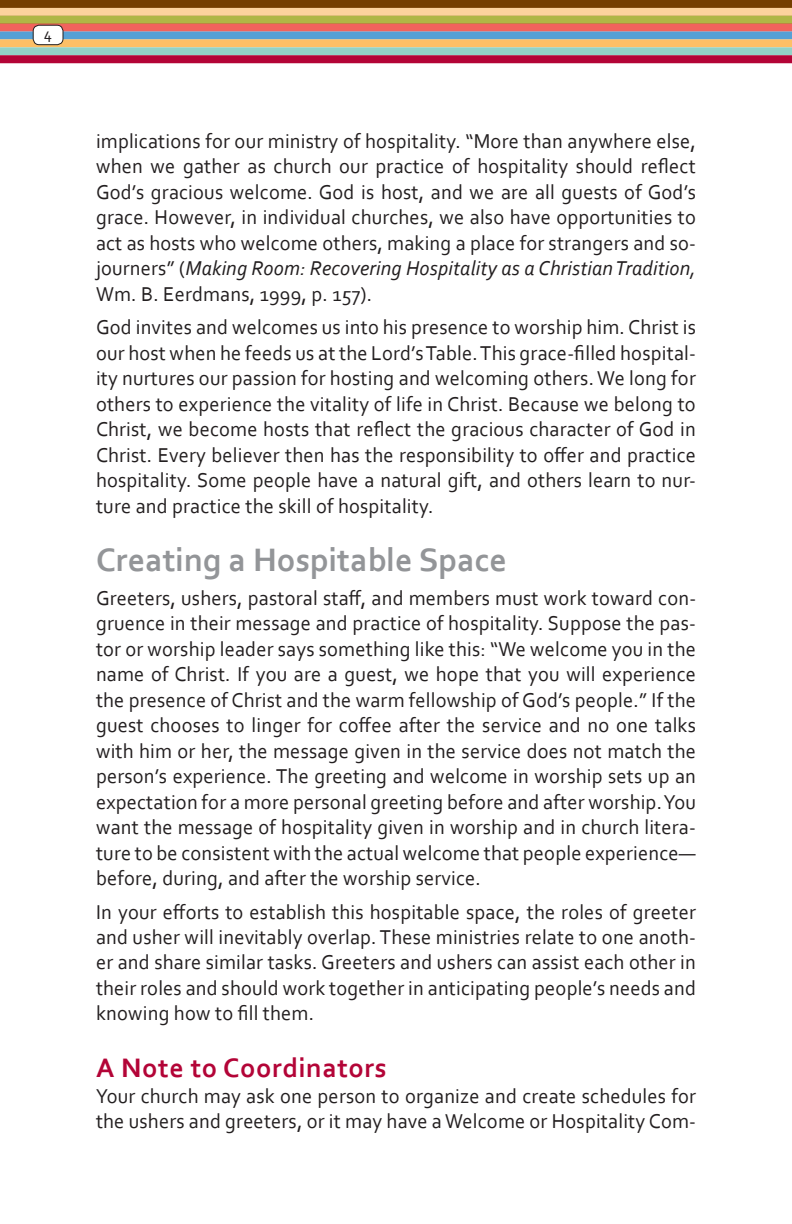
<style>
.page{position:relative;width:792px;height:1224px;background:#fff}
.page>*{position:absolute;margin:0;border:0;box-sizing:border-box;transform-origin:0 0}
.t1{font:700 34px "Corbel";color:#939598}
.t2{font:700 28px "Corbel";letter-spacing:.02em;color:#b30437}
.t3{font:21px/25.4px "Corbel";letter-spacing:.01em;color:#231f20;text-align:justify}
.t4{font:16px "Corbel";color:#231f20}
.s1{font-style:italic}
</style>
<div class="page">
<div style="left:0;top:0;width:792px;height:26px;background:#753e00"></div>
<div style="left:0;top:8px;width:792px;height:8px;background:#fdd29d"></div>
<div style="left:0;top:16px;width:792px;height:8px;background:#b0b646"></div>
<div style="left:0;top:24px;width:792px;height:8px;background:#f1635d"></div>
<div style="left:0;top:32px;width:792px;height:8px;background:#56a0d5"></div>
<div style="left:0;top:39px;width:792px;height:8px;background:#fdbf66"></div>
<div style="left:0;top:47px;width:792px;height:8px;background:#92d2c7"></div>
<div style="left:0;top:55px;width:792px;height:8px;background:#b30437"></div>
<div style="left:33px;top:25px;width:30px;height:20px;background:#fff;border-radius:6px"></div>
<div style="left:33px;top:25px;width:31px;height:20px;border:1px solid #231f20;border-radius:6px"></div>
<p class="t4" style="left:44px;top:24px;width:10px">4</p>
<p class="t3" style="left:96px;top:127px;width:602px">implications for our ministry of hospitality. “More than anywhere else, when we gather as church our practice of hospitality should reflect God’s gracious welcome. God is host, and we are all guests of God’s grace. However, in individual churches, we also have opportunities to act as hosts who welcome others, making a place for strangers and so&shy;journers” (<span class="s1">Making Room: Recovering Hospitality as a Christian Tradition, </span>Wm. B. Eerdmans, 1999, p. 157).</p>
<p class="t3" style="left:96px;top:314px;width:602px">God invites and welcomes us into his presence to worship him. Christ is our host when he feeds us at the Lord’s Table. This grace-filled hospital&shy;ity nurtures our passion for hosting and welcoming others. We long for others to experience the vitality of life in Christ. Because we belong to Christ, we become hosts that reflect the gracious character of God in Christ. Every believer then has the responsibility to offer and practice hospitality. Some people have a natural gift, and others learn to nur&shy;ture and practice the skill of hospitality.</p>
<h1 class="t1" style="left:96px;top:539px;width:413px">Creating a Hospitable Space</h1>
<p class="t3" style="left:96px;top:584px;width:602px">Greeters, ushers, pastoral staff, and members must work toward con&shy;gruence in their message and practice of hospitality. Suppose the pas&shy;tor or worship leader says something like this: “We welcome you in the name of Christ. If you are a guest, we hope that you will experience the presence of Christ and the warm fellowship of God’s people.” If the guest chooses to linger for coffee after the service and no one talks with him or her, the message given in the service does not match the person’s experience. The greeting and welcome in worship sets up an expectation for a more personal greeting before and after worship. You want the message of hospitality given in worship and in church litera&shy;ture to be consistent with the actual welcome that people experience— before, during, and after the worship service.</p>
<p class="t3" style="left:96px;top:898px;width:602px">In your efforts to establish this hospitable space, the roles of greeter and usher will inevitably overlap. These ministries relate to one anoth&shy;er and share similar tasks. Greeters and ushers can assist each other in their roles and should work together in anticipating people’s needs and knowing how to fill them.</p>
<h2 class="t2" style="left:96px;top:1050px;width:292px">A Note to Coordinators</h2>
<p class="t3" style="left:96px;top:1082px;width:601px">Your church may ask one person to organize and create schedules for the ushers and greeters, or it may have a Welcome or Hospitality Com-</p>
</div>
